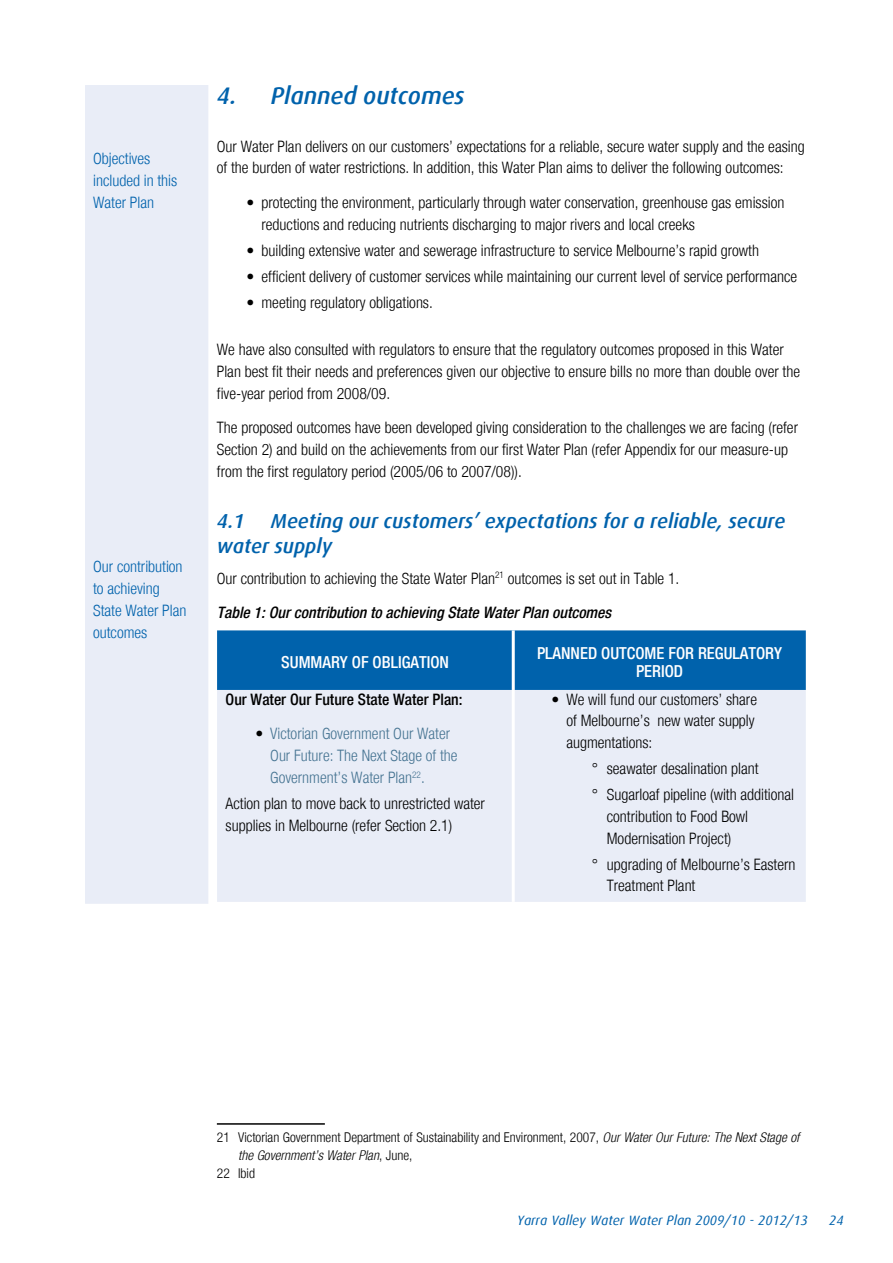
<style>
.page{position:relative;width:893px;height:1263px;background:#fff}
.page>*{position:absolute;margin:0;border:0;box-sizing:border-box;transform-origin:0 0}
.t1{font:italic 500 24px "Dax";color:#0062ac}
.t2{font:italic 500 20.25px/25.5px "Dax";color:#0062ac}
.t3{font:500 condensed 16.5px/18px "Helvetica Neue LT";color:#fff;text-align:center}
.t4{font:300 condensed 15.75px/21.8px "Helvetica Neue LT";color:#000}
.t5{font:300 condensed 15.75px/21.8px "Helvetica Neue LT";color:#0062ac}
.t6{font:300 condensed 15.75px/21.8px "Helvetica Neue LT";color:#467492}
.t7{font:500 condensed 15.75px "Helvetica Neue LT";color:#000}
.t8{font:300 condensed 13.5px "Helvetica Neue LT";color:#000}
.t9{font:italic 13.5px "Dax";color:#0062ac}
.t10{font:italic 300 condensed 13.5px "Helvetica Neue LT";color:#000}
.s1{font-weight:500;font-style:italic}
.s2{color:#000}
.s3{font-style:italic}
.s4{font-style:normal}
</style>
<div class="page">
<div style="left:85px;top:85px;width:123px;height:819px;background:#e9edf7"></div>
<hr style="left:217px;top:1123px;width:108px;height:2px;background:#000">
<div style="left:217px;top:630px;width:589px;height:60px;background:#0062ac"></div>
<div style="left:217px;top:690px;width:589px;height:212px;background:#e9edf7"></div>
<hr style="left:512px;top:690px;width:3px;height:212px;background:#fff">
<hr style="left:512px;top:630px;width:3px;height:60px;background:#fff">
<p class="t5" style="left:93px;top:148px;width:86px">Objectives included in this<br>Water Plan</p>
<p class="t5" style="left:93px;top:556px;width:95px">Our contribution to achieving<br>State Water Plan outcomes</p>
<h1 class="t1" style="left:217px;top:82px;width:249px">4. Planned outcomes</h1>
<p class="t4" style="left:217px;top:135px;width:589px">Our Water Plan delivers on our customers’ expectations for a reliable, secure water supply and the easing of the burden of water restrictions. In addition, this Water Plan aims to deliver the following outcomes:</p>
<p class="t4" style="left:262px;top:191px;width:524px;text-indent:-15px">• protecting the environment, particularly through water conservation, greenhouse gas emission reductions and reducing nutrients discharging to major rivers and local creeks</p>
<p class="t4" style="left:247px;top:239px;width:514px">• building extensive water and sewerage infrastructure to service Melbourne’s rapid growth</p>
<p class="t4" style="left:247px;top:265px;width:552px">• efficient delivery of customer services while maintaining our current level of service performance</p>
<p class="t4" style="left:247px;top:291px;width:188px">• meeting regulatory obligations.</p>
<p class="t4" style="left:217px;top:339px;width:585px">We have also consulted with regulators to ensure that the regulatory outcomes proposed in this Water<br>Plan best fit their needs and preferences given our objective to ensure bills no more than double over the five-year period from 2008/09.</p>
<p class="t4" style="left:217px;top:417px;width:583px">The proposed outcomes have been developed giving consideration to the challenges we are facing (refer<br>Section 2) and build on the achievements from our first Water Plan (refer Appendix for our measure-up from the first regulatory period (2005/06 to 2007/08)).</p>
<p class="t2" style="left:217px;top:508px;width:29px">4.1</p>
<p class="t2" style="left:217px;top:508px;width:570px;text-indent:54px">Meeting our customers’ expectations for a reliable, secure water supply</p>
<p class="t4" style="left:217px;top:561px;width:464px;line-height:34.5px">Our contribution to achieving the State Water Plan<sup>21</sup> outcomes is set out in Table 1.<br><span class="s1">Table 1: Our contribution to achieving State Water Plan outcomes</span><sup>22</sup></p>
<p class="t3" style="left:281px;top:653px;width:169px">SUMMARY OF OBLIGATION</p>
<p class="t3" style="left:537px;top:644px;width:247px">PLANNED OUTCOME FOR REGULATORY<br>PERIOD</p>
<p class="t7" style="left:226px;top:690px;width:239px">Our Water Our Future State Water Plan:</p>
<p class="t6" style="left:270px;top:723px;width:189px;text-indent:-15px"><span class="s2">•</span> Victorian Government Our Water<br>Our Future: The Next Stage of the<br>Government’s Water Plan<sup>22</sup>.</p>
<p class="t4" style="left:226px;top:792px;width:261px">Action plan to move back to unrestricted water supplies in Melbourne (refer Section 2.1)</p>
<p class="t4" style="left:566px;top:688px;width:192px;text-indent:-15px">• We will fund our customers’ share of Melbourne’s new water supply augmentations:</p>
<p class="t4" style="left:592px;top:755px;width:204px;line-height:26px">° seawater desalination plant<br>° Sugarloaf pipeline (with additional</p>
<p class="t4" style="left:607px;top:805px;width:143px">contribution to Food Bowl<br>Modernisation Project)</p>
<p class="t4" style="left:607px;top:853px;width:190px;text-indent:-15px">° upgrading of Melbourne’s Eastern<br>Treatment Plant</p>
<p class="t8" style="left:217px;top:1129px;width:584px">21 Victorian Government Department of Sustainability and Environment, 2007, <span class="s3">Our Water Our Future: The Next Stage of</span></p>
<p class="t10" style="left:238px;top:1147px;width:176px">the Government’s Water Plan<span class="s4">, June,</span></p>
<p class="t8" style="left:217px;top:1165px;width:40px">22 Ibid</p>
<p class="t9" style="left:517px;top:1212px;width:292px">Yarra Valley Water Water Plan 2009/10 - 2012/13</p>
<p class="t9" style="left:829px;top:1212px;width:16px">24</p>
</div>
